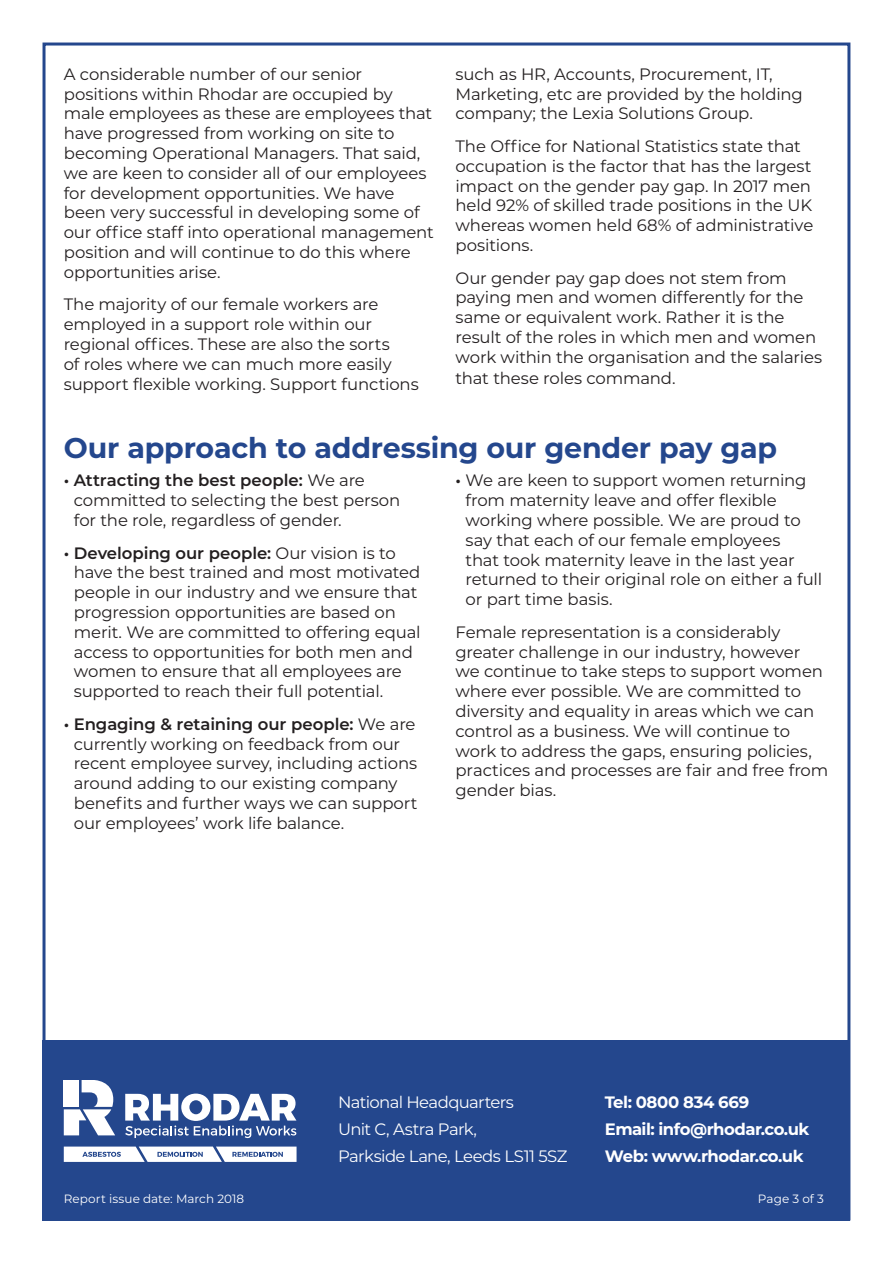
<style>
.page{position:relative;width:893px;height:1263px;background:#fff}
.page>*{position:absolute;margin:0;border:0;box-sizing:border-box;transform-origin:0 0}
.t1{font:700 28.5px "Montserrat";letter-spacing:-.01em;color:#24478d}
.t2{font:16.5px/19.8px "Montserrat";letter-spacing:-.01em;color:#231f20}
.t3{font:16.5px/27px "Montserrat";letter-spacing:-.04em;color:#fff}
.t4{font:700 16.5px "Montserrat";letter-spacing:-.03em;color:#fff}
.t5{font:12px "Montserrat";letter-spacing:.005em;color:#fff}
.s1{font-weight:600}
</style>
<div class="page">
<div style="left:43px;top:1040px;width:807px;height:180px;background:#24478d"></div>
<svg style="left:64px;top:1080px;width:51px;height:55px"></svg>
<svg style="left:64px;top:1146px;width:233px;height:16px;background:#d9dfeb"></svg>
<svg style="left:125px;top:1093px;width:171px;height:45px"></svg>
<p class="t2" style="left:64px;top:63px;width:371px">A considerable number of our senior positions within Rhodar are occupied by male employees as these are employees that have progressed from working on site to becoming Operational Managers. That said, we are keen to consider all of our employees for development opportunities. We have been very successful in developing some of our office staff into operational management position and will continue to do this where opportunities arise.</p>
<p class="t2" style="left:64px;top:294px;width:357px">The majority of our female workers are employed in a support role within our regional offices. These are also the sorts<br>of roles where we can much more easily support flexible working. Support functions</p>
<p class="t2" style="left:455px;top:63px;width:349px">such as HR, Accounts, Procurement, IT,<br>Marketing, etc are provided by the holding company; the Lexia Solutions Group.</p>
<p class="t2" style="left:455px;top:136px;width:359px">The Office for National Statistics state that occupation is the factor that has the largest impact on the gender pay gap. In 2017 men held 92% of skilled trade positions in the UK whereas women held 68% of administrative positions.</p>
<p class="t2" style="left:455px;top:267px;width:368px">Our gender pay gap does not stem from paying men and women differently for the same or equivalent work. Rather it is the result of the roles in which men and women work within the organisation and the salaries</p>
<p class="t2" style="left:455px;top:368px;width:222px">that these roles command.</p>
<p class="t1" style="left:64px;top:427px;width:715px">Our approach to addressing our gender pay gap</p>
<p class="t2" style="left:74px;top:470px;width:328px;text-indent:-10px"><span class="s1">• Attracting the best people:</span> We are committed to selecting the best person for the role, regardless of gender.</p>
<p class="t2" style="left:74px;top:542px;width:348px;text-indent:-10px"><span class="s1">• Developing our people:</span> Our vision is to have the best trained and most motivated people in our industry and we ensure that progression opportunities are based on merit. We are committed to offering equal access to opportunities for both men and women to ensure that all employees are supported to reach their full potential.</p>
<p class="t2" style="left:74px;top:713px;width:345px;text-indent:-10px"><span class="s1">• Engaging &amp; retaining our people:</span> We are currently working on feedback from our recent employee survey, including actions around adding to our existing company benefits and further ways we can support our employees’ work life balance.</p>
<p class="t2" style="left:466px;top:470px;width:358px;text-indent:-10px"><span class="s1">•</span> We are keen to support women returning from maternity leave and offer flexible working where possible. We are proud to say that each of our female employees<br>that took maternity leave in the last year returned to their original role on either a full or part time basis.</p>
<p class="t2" style="left:455px;top:621px;width:374px">Female representation is a considerably greater challenge in our industry, however we continue to take steps to support women where ever possible. We are committed to diversity and equality in areas which we can control as a business. We will continue to work to address the gaps, ensuring policies, practices and processes are fair and free from gender bias.</p>
<p class="t3" style="left:338px;top:1088px;width:177px">National Headquarters</p>
<p class="t3" style="left:338px;top:1115px;width:231px">Unit C, Astra Park,<br>Parkside Lane, Leeds LS11 5SZ</p>
<p class="t4" style="left:605px;top:1090px;width:146px">Tel: 0800 834 669</p>
<p class="t4" style="left:605px;top:1117px;width:206px">Email: info@rhodar.co.uk</p>
<p class="t4" style="left:605px;top:1144px;width:200px">Web: www.rhodar.co.uk</p>
<p class="t5" style="left:64px;top:1190px;width:182px">Report issue date: March 2018</p>
<p class="t5" style="left:758px;top:1190px;width:67px">Page 3 of 3</p>
</div>
